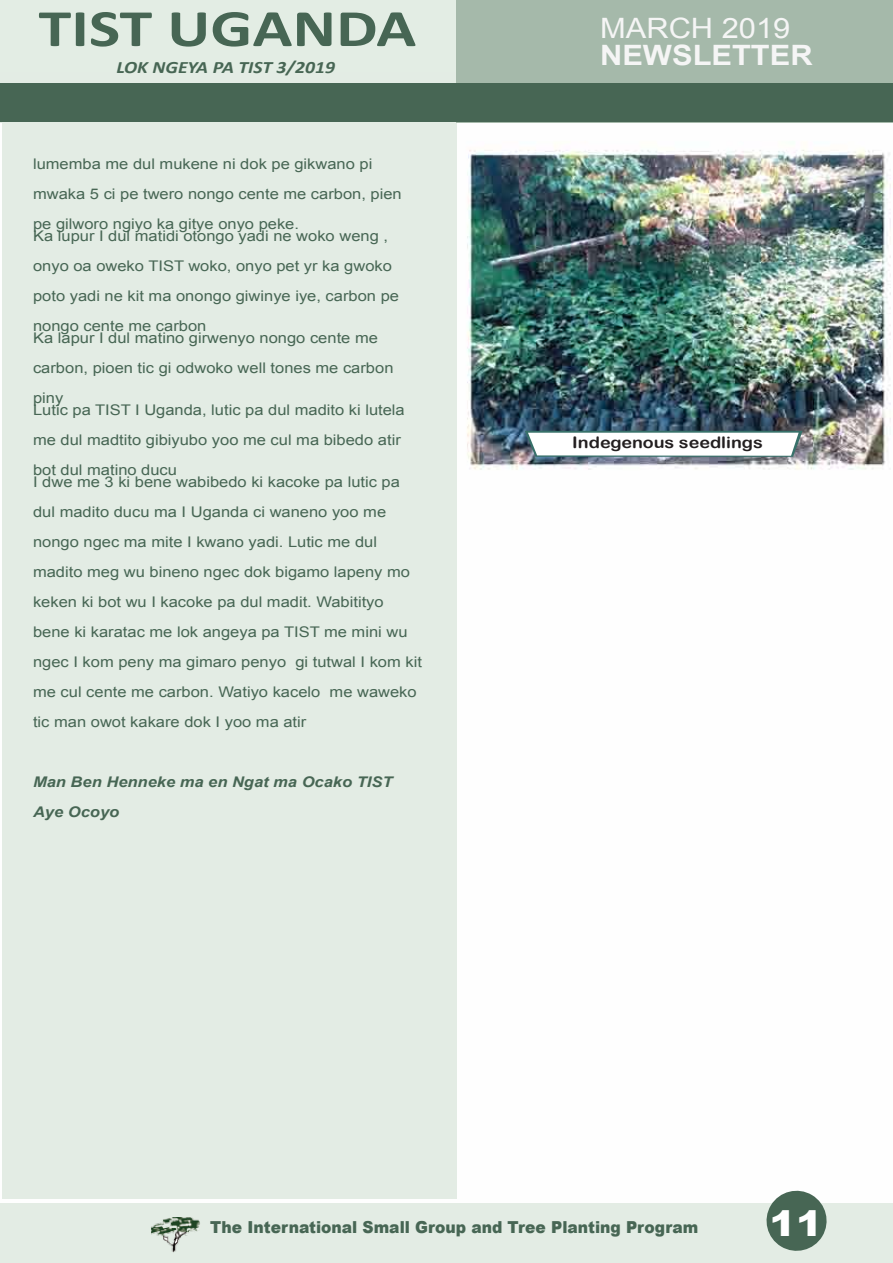
<style>
.page{position:relative;width:893px;height:1263px;background:#fff}
.page>*{position:absolute;margin:0;border:0;box-sizing:border-box;transform-origin:0 0}
.t1{font:700 52.95px "Calibri";color:#476654;scale:1.25 1}
.t2{font:900 35.25px "Arial";color:#fff;scale:1.13 1}
.t3{font:700 28.05px "Arial";color:#f5f5f5;scale:1.1 1}
.t4{font:28.05px "Arial";color:#f5f5f5;scale:1.1 1}
.t5{font:italic 700 17.4px "Calibri";color:#476654;scale:1.14 1}
.t6{font:900 16.5px "Arial";color:#476654;scale:.94 1}
.t7{font:15.9px "Arial Rounded MT Bold";color:#231f20;scale:1.14 1}
.t8{font:14.7px/30px "Arial";color:#476654;scale:1.12 1}
.t9{font:italic 700 14.7px/30px "Arial";color:#476654;scale:1.12 1}
</style>
<div class="page">
<img style="left:0;top:122px;width:893px;height:348px">
<div style="left:2px;top:123px;width:455px;height:1076px;background:#e3ece4"></div>
<div style="left:0;top:1203px;width:893px;height:60px;background:#e3ece4"></div>
<svg style="left:766px;top:1190px;width:61px;height:61px"></svg>
<svg style="left:0;top:0;width:893px;height:84px;background:#c3d2c6"></svg>
<img style="left:151px;top:1217px;width:49px;height:36px">
<div style="left:0;top:84px;width:893px;height:38px;background:#476654"></div>
<svg style="left:525px;top:431px;width:278px;height:26px"></svg>
<h1 class="t1" style="left:39px;top:-5px;width:304px">TIST UGANDA</h1>
<p class="t5" style="left:116px;top:56px;width:193px">LOK NGEYA PA TIST 3/2019</p>
<p class="t8" style="left:33px;top:149px;width:331px">lumemba me dul mukene ni dok pe gikwano pi mwaka 5 ci pe twero nongo cente me carbon, pien pe gilworo ngiyo ka gitye onyo peke.</p>
<p class="t8" style="left:33px;top:221px;width:328px">Ka lupur I dul matidi otongo yadi ne woko weng , onyo oa oweko TIST woko, onyo pet yr ka gwoko poto yadi ne kit ma onongo giwinye iye, carbon pe nongo cente me carbon</p>
<p class="t8" style="left:33px;top:323px;width:323px">Ka lapur I dul matino girwenyo nongo cente me carbon, pioen tic gi odwoko well tones me carbon piny</p>
<p class="t8" style="left:33px;top:395px;width:333px">Lutic pa TIST I Uganda, lutic pa dul madito ki lutela me dul madtito gibiyubo yoo me cul ma bibedo atir bot dul matino ducu</p>
<p class="t8" style="left:33px;top:467px;width:349px">I dwe me 3 ki bene wabibedo ki kacoke pa lutic pa dul madito ducu ma I Uganda ci waneno yoo me nongo ngec ma mite I kwano yadi. Lutic me dul madito meg wu bineno ngec dok bigamo lapeny mo keken ki bot wu I kacoke pa dul madit. Wabitityo bene ki karatac me lok angeya pa TIST me mini wu ngec I kom peny ma gimaro penyo gi tutwal I kom kit me cul cente me carbon. Watiyo kacelo me waweko tic man owot kakare dok I yoo ma atir</p>
<p class="t9" style="left:33px;top:767px;width:322px">Man Ben Henneke ma en Ngat ma Ocako TIST<br>Aye Ocoyo</p>
<h3 class="t4" style="left:600px;top:10px;width:175px">MARCH 2019</h3>
<h3 class="t3" style="left:600px;top:36px;width:195px">NEWSLETTER</h3>
<p class="t7" style="left:572px;top:433px;width:169px">Indegenous seedlings</p>
<p class="t6" style="left:210px;top:1215px;width:521px">The International Small Group and Tree Planting Program</p>
<h2 class="t2" style="left:769px;top:1197px;width:48px">11</h2>
</div>
